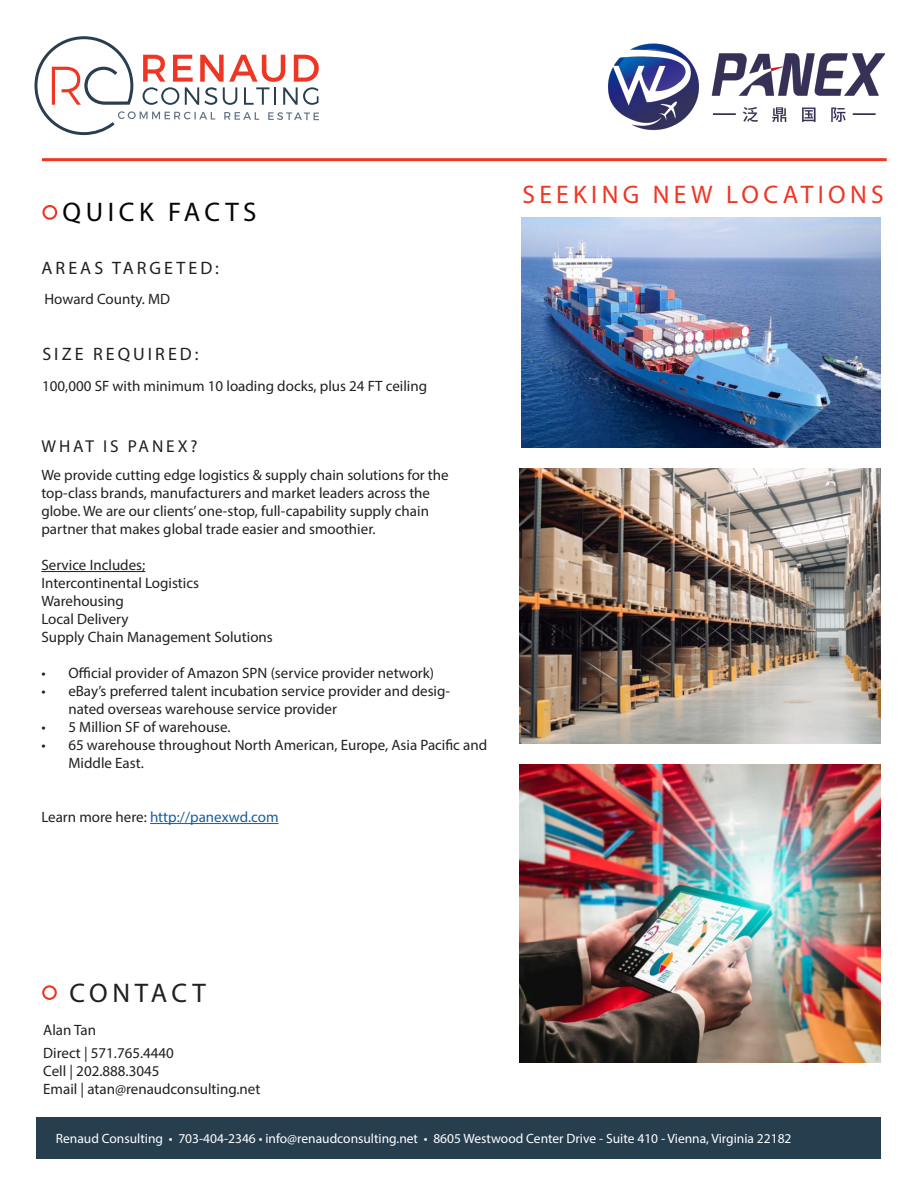
<style>
.page{position:relative;width:918px;height:1188px;background:#fff}
.page>*{position:absolute;margin:0;border:0;box-sizing:border-box;transform-origin:0 0}
.t1{font:27px "Myriad Pro";letter-spacing:.17em;color:#040503}
.t2{font:27px "Myriad Pro";letter-spacing:.16em;color:#231f20}
.t3{font:25.5px "Myriad Pro";letter-spacing:.17em;color:#ef3524}
.t4{font:18px "Myriad Pro";letter-spacing:.17em;color:#231f20}
.t5{font:17.25px "Myriad Pro";letter-spacing:.17em;color:#231f20}
.t6{font:15px/18px "Myriad Pro";color:#231f20}
.t7{font:15px "Myriad Pro";color:#175d9e}
.t8{font:13.5px "Myriad Pro";color:#fff}
.s1{color:#231f20}
</style>
<div class="page">
<hr style="left:42px;top:158px;width:845px;height:3px;background:#ef3524">
<div style="left:36px;top:1117px;width:845px;height:42px;background:#273e4f"></div>
<svg style="left:34px;top:36px;width:285px;height:99px"></svg>
<div style="left:42px;top:205px;width:15px;height:15px;border:2px solid #ef3524;border-radius:50%"></div>
<hr style="left:41px;top:571px;width:104px;height:1px;background:#231f20">
<hr style="left:150px;top:823px;width:129px;height:1px;background:#175d9e">
<img style="left:608px;top:43px;width:276px;height:88px">
<div style="left:42px;top:985px;width:15px;height:15px;border:2px solid #ef3524;border-radius:50%"></div>
<img style="left:519px;top:765px;width:361px;height:298px">
<img style="left:522px;top:218px;width:359px;height:229px">
<img style="left:519px;top:469px;width:361px;height:274px">
<p class="t1" style="left:63px;top:196px;width:196px">QUICK FACTS</p>
<p class="t4" style="left:42px;top:257px;width:179px">AREAS TARGETED:</p>
<p class="t6" style="left:45px;top:290px;width:127px">Howard County. MD</p>
<p class="t4" style="left:42px;top:343px;width:158px">SIZE REQUIRED:</p>
<p class="t6" style="left:42px;top:377px;width:386px">100,000 SF with minimum 10 loading docks, plus 24 FT ceiling</p>
<p class="t5" style="left:42px;top:436px;width:157px">WHAT IS PANEX?</p>
<p class="t6" style="left:41px;top:466px;width:409px">We provide cutting edge logistics &amp; supply chain solutions for the top-class brands, manufacturers and market leaders across the globe. We are our clients’ one-stop, full-capability supply chain partner that makes global trade easier and smoothier.</p>
<p class="t6" style="left:41px;top:556px;width:105px">Service Includes;</p>
<p class="t6" style="left:41px;top:574px;width:159px">Intercontinental Logistics</p>
<p class="t6" style="left:41px;top:592px;width:84px">Warehousing</p>
<p class="t6" style="left:41px;top:610px;width:89px">Local Delivery</p>
<p class="t6" style="left:41px;top:628px;width:233px">Supply Chain Management Solutions</p>
<p class="t6" style="left:41px;top:664px;width:394px">• Official provider of Amazon SPN (service provider network)</p>
<p class="t6" style="left:68px;top:682px;width:383px;text-indent:-27px">• eBay’s preferred talent incubation service provider and desig&shy;nated overseas warehouse service provider</p>
<p class="t6" style="left:41px;top:718px;width:191px">• 5 Million SF of warehouse.</p>
<p class="t6" style="left:68px;top:736px;width:420px;text-indent:-27px">• 65 warehouse throughout North American, Europe, Asia Pacific and<br>Middle East.</p>
<p class="t7" style="left:41px;top:808px;width:239px"><span class="s1">Learn more here:</span> http://panexwd.com</p>
<p class="t3" style="left:522px;top:178px;width:363px">SEEKING NEW LOCATIONS</p>
<p class="t2" style="left:70px;top:977px;width:138px">CONTACT</p>
<p class="t6" style="left:43px;top:1021px;width:54px">Alan Tan</p>
<p class="t6" style="left:43px;top:1044px;width:132px">Direct | 571.765.4440</p>
<p class="t6" style="left:43px;top:1062px;width:118px">Cell | 202.888.3045</p>
<p class="t6" style="left:43px;top:1080px;width:219px">Email | atan@renaudconsulting.net</p>
<p class="t8" style="left:56px;top:1130px;width:737px">Renaud Consulting • 703-404-2346 • info@renaudconsulting.net • 8605 Westwood Center Drive - Suite 410 - Vienna, Virginia 22182</p>
</div>
